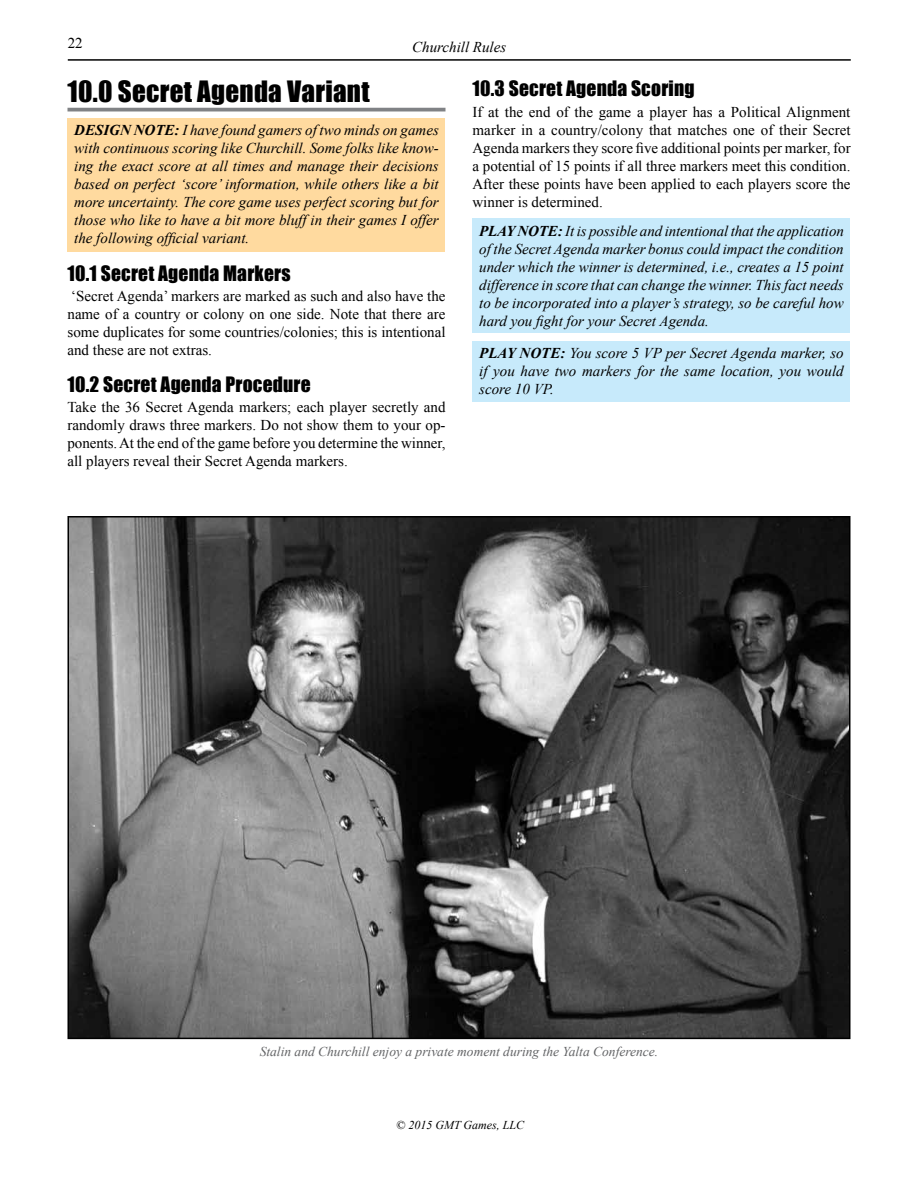
<style>
.page{position:relative;width:918px;height:1188px;background:#fff}
.page>*{position:absolute;margin:0;border:0;box-sizing:border-box;transform-origin:0 0}
.t1{font:27px "Impact";letter-spacing:.01em;color:#000}
.t2{font:19.5px "Impact";letter-spacing:.01em;color:#000}
.t3{font:italic 15px/18px "Times New Roman";color:#000;text-align:justify}
.t4{font:15px/18px "Times New Roman";color:#000;text-align:justify}
.t5{font:italic 13.5px "Times New Roman";color:#636466}
.t6{font:italic 12px "Times New Roman";color:#000}
.s1{font-weight:700}
</style>
<div class="page">
<hr style="left:68px;top:59px;width:783px;height:2px;background:#000">
<hr style="left:68px;top:108px;width:378px;height:3px;background:#808285">
<div style="left:68px;top:118px;width:378px;height:134px;background:#ffda9f"></div>
<div style="left:472px;top:218px;width:378px;height:115px;background:#c7eafb"></div>
<div style="left:472px;top:341px;width:378px;height:61px;background:#c7eafb"></div>
<img style="left:71px;top:519px;width:776px;height:517px">
<p class="t4" style="left:68px;top:34px;width:16px">22</p>
<p class="t3" style="left:412px;top:38px;width:96px">Churchill Rules</p>
<h1 class="t1" style="left:68px;top:75px;width:304px">10.0 Secret Agenda Variant</h1>
<p class="t3" style="left:74px;top:121px;width:366px"><span class="s1">DESIGN NOTE:</span> I have found gamers of two minds on games with continuous scoring like Churchill. Some folks like know&shy;ing the exact score at all times and manage their decisions based on perfect ‘score’ information, while others like a bit more uncertainty. The core game uses perfect scoring but for those who like to have a bit more bluff in their games I offer the following official variant.</p>
<h2 class="t2" style="left:68px;top:261px;width:225px">10.1 Secret Agenda Markers</h2>
<p class="t4" style="left:68px;top:287px;width:380px">‘Secret Agenda’ markers are marked as such and also have the name of a country or colony on one side. Note that there are some duplicates for some countries/colonies; this is intentional and these are not extras.</p>
<h2 class="t2" style="left:68px;top:372px;width:245px">10.2 Secret Agenda Procedure</h2>
<p class="t4" style="left:68px;top:398px;width:380px">Take the 36 Secret Agenda markers; each player secretly and randomly draws three markers. Do not show them to your op&shy;ponents. At the end of the game before you determine the winner, all players reveal their Secret Agenda markers.</p>
<h2 class="t2" style="left:472px;top:77px;width:224px">10.3 Secret Agenda Scoring</h2>
<p class="t4" style="left:472px;top:103px;width:380px">If at the end of the game a player has a Political Alignment marker in a country/colony that matches one of their Secret Agenda markers they score five additional points per marker, for a potential of 15 points if all three markers meet this condition.<br>After these points have been applied to each players score the winner is determined.</p>
<p class="t3" style="left:479px;top:222px;width:366px"><span class="s1">PLAY NOTE:</span> It is possible and intentional that the application of the Secret Agenda marker bonus could impact the condition under which the winner is determined, i.e., creates a 15 point difference in score that can change the winner. This fact needs to be incorporated into a player’s strategy, so be careful how hard you fight for your Secret Agenda.</p>
<p class="t3" style="left:479px;top:344px;width:366px"><span class="s1">PLAY NOTE:</span> You score 5 VP per Secret Agenda marker, so if you have two markers for the same location, you would score 10 VP.</p>
<p class="t5" style="left:260px;top:1044px;width:400px">Stalin and Churchill enjoy a private moment during the Yalta Conference.</p>
<p class="t6" style="left:396px;top:1118px;width:129px">© 2015 GMT Games, LLC</p>
</div>
